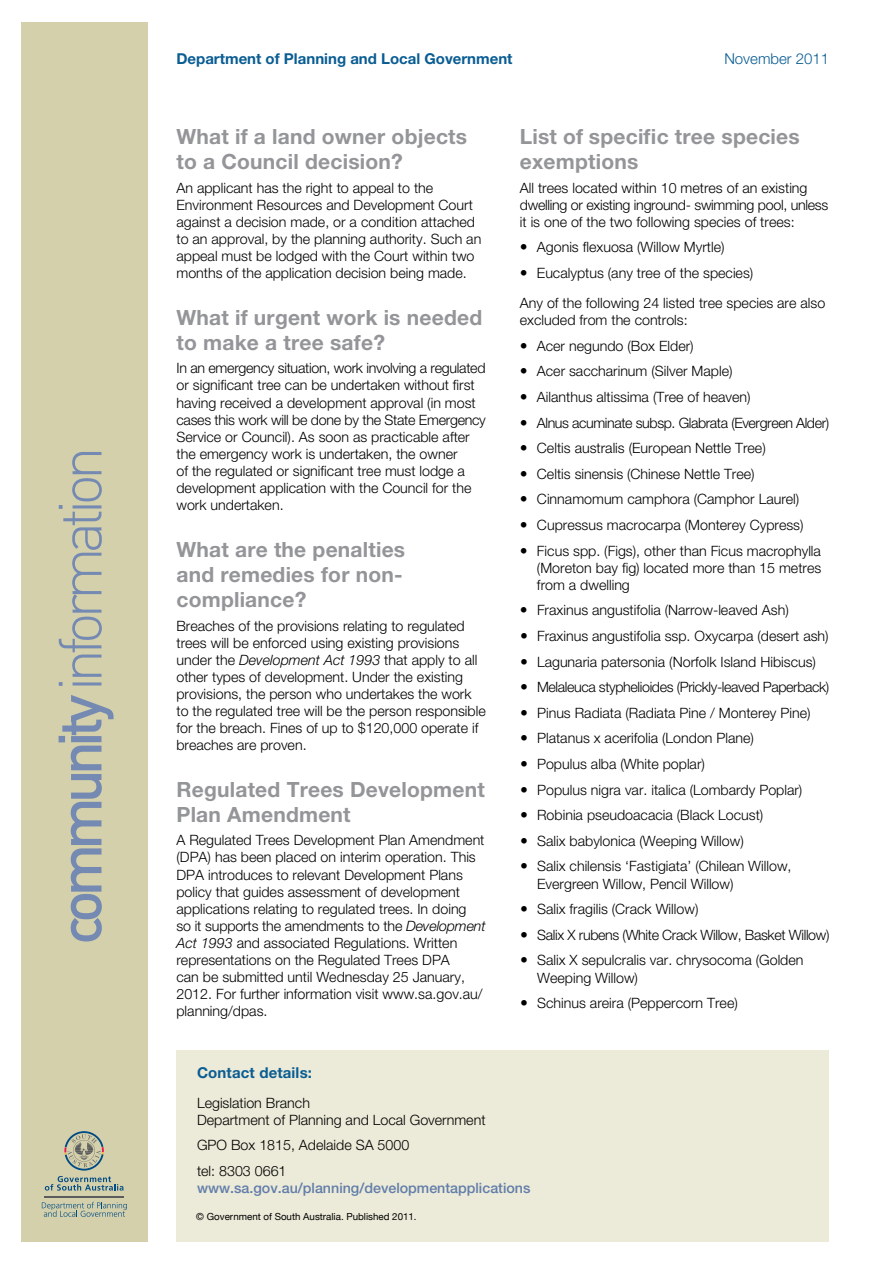
<style>
.page{position:relative;width:893px;height:1263px;background:#fff}
.page>*{position:absolute;margin:0;border:0;box-sizing:border-box;transform-origin:0 0}
.t1{font:300 60px "DIN";letter-spacing:-.1em;color:#758ab3}
.t2{font:700 21px/25.2px "Helvetica Neue";letter-spacing:.01em;color:#939598}
.t3{font:700 15px "Helvetica Neue";color:#0a5d93}
.t4{font:300 15px "Helvetica Neue";color:#0a5d93}
.t5{font:300 14.25px/17.1px "Helvetica Neue";color:#000}
.t6{font:500 14.25px "Helvetica Neue";color:#617daa}
.t7{font:9.75px "Helvetica Neue";color:#000}
.s1{font-weight:500}
.s2{font-style:italic}
</style>
<div class="page">
<div style="left:21px;top:22px;width:126px;height:1220px;background:#d4d0ab"></div>
<svg style="left:45px;top:1176px;width:79px;height:14px"></svg>
<svg style="left:42px;top:1202px;width:85px;height:15px"></svg>
<hr style="left:45px;top:1196px;width:79px;height:1px;background:#5b5c5e">
<svg style="left:64px;top:1131px;width:40px;height:39px"></svg>
<div style="left:176px;top:1050px;width:653px;height:192px;background:#ecead8"></div>
<h1 class="t1" style="left:43px;top:945px;width:500px;rotate:-90deg"><span class="s1">community</span> information</h1>
<p class="t3" style="left:176px;top:49px;width:338px">Department of Planning and Local Government</p>
<p class="t4" style="left:724px;top:49px;width:106px">November 2011</p>
<h2 class="t2" style="left:176px;top:123px;width:292px">What if a land owner objects to a Council decision?</h2>
<p class="t5" style="left:176px;top:179px;width:306px">An applicant has the right to appeal to the Environment Resources and Development Court against a decision made, or a condition attached to an approval, by the planning authority. Such an appeal must be lodged with the Court within two months of the application decision being made.</p>
<h2 class="t2" style="left:176px;top:304px;width:307px">What if urgent work is needed to make a tree safe?</h2>
<p class="t5" style="left:176px;top:359px;width:311px">In an emergency situation, work involving a regulated or significant tree can be undertaken without first having received a development approval (in most cases this work will be done by the State Emergency Service or Council). As soon as practicable after the emergency work is undertaken, the owner<br>of the regulated or significant tree must lodge a development application with the Council for the work undertaken.</p>
<h2 class="t2" style="left:176px;top:536px;width:230px">What are the penalties and remedies for non&shy;compliance?</h2>
<p class="t5" style="left:176px;top:616px;width:311px">Breaches of the provisions relating to regulated trees will be enforced using existing provisions under the <span class="s2">Development Act 1993</span> that apply to all other types of development. Under the existing provisions, the person who undertakes the work to the regulated tree will be the person responsible for the breach. Fines of up to $120,000 operate if breaches are proven.</p>
<h2 class="t2" style="left:176px;top:776px;width:310px">Regulated Trees Development<br>Plan Amendment</h2>
<p class="t5" style="left:176px;top:831px;width:311px">A Regulated Trees Development Plan Amendment (DPA) has been placed on interim operation. This DPA introduces to relevant Development Plans policy that guides assessment of development applications relating to regulated trees. In doing<br>so it supports the amendments to the <span class="s2">Development Act 1993</span> and associated Regulations. Written representations on the Regulated Trees DPA<br>can be submitted until Wednesday 25 January, 2012. For further information visit www.sa.gov.au/ planning/dpas.</p>
<h2 class="t2" style="left:520px;top:123px;width:281px">List of specific tree species exemptions</h2>
<p class="t5" style="left:520px;top:179px;width:310px">All trees located within 10 metres of an existing dwelling or existing inground- swimming pool, unless it is one of the two following species of trees:</p>
<p class="t5" style="left:537px;top:234px;width:218px;line-height:25.7px">Agonis flexuosa (Willow Myrtle)<br>Eucalyptus (any tree of the species)</p>
<p class="t5" style="left:520px;top:294px;width:307px">Any of the following 24 listed tree species are also excluded from the controls:</p>
<p class="t5" style="left:537px;top:332px;width:294px;line-height:25.7px">Acer negundo (Box Elder)<br>Acer saccharinum (Silver Maple)<br>Ailanthus altissima (Tree of heaven)<br>Alnus acuminate subsp. Glabrata (Evergreen Alder)<br>Celtis australis (European Nettle Tree)<br>Celtis sinensis (Chinese Nettle Tree)<br>Cinnamomum camphora (Camphor Laurel)<br>Cupressus macrocarpa (Monterey Cypress)<br>Ficus spp. (Figs), other than Ficus macrophylla</p>
<p class="t5" style="left:537px;top:559px;width:286px">(Moreton bay fig) located more than 15 metres from a dwelling</p>
<p class="t5" style="left:537px;top:597px;width:294px;line-height:25.7px">Fraxinus angustifolia (Narrow-leaved Ash)<br>Fraxinus angustifolia ssp. Oxycarpa (desert ash)<br>Lagunaria patersonia (Norfolk Island Hibiscus)<br>Melaleuca styphelioides (Prickly-leaved Paperback)<br>Pinus Radiata (Radiata Pine / Monterey Pine)<br>Platanus x acerifolia (London Plane)<br>Populus alba (White poplar)<br>Populus nigra var. italica (Lombardy Poplar)<br>Robinia pseudoacacia (Black Locust)<br>Salix babylonica (Weeping Willow)<br>Salix chilensis ‘Fastigiata’ (Chilean Willow,</p>
<p class="t5" style="left:537px;top:870px;width:294px;line-height:25.7px">Evergreen Willow, Pencil Willow)<br>Salix fragilis (Crack Willow)<br>Salix X rubens (White Crack Willow, Basket Willow)<br>Salix X sepulcralis var. chrysocoma (Golden</p>
<p class="t5" style="left:537px;top:964px;width:202px;line-height:25.7px">Weeping Willow)<br>Schinus areira (Peppercorn Tree)</p>
<p class="t3" style="left:197px;top:1063px;width:117px">Contact details:</p>
<p class="t5" style="left:197px;top:1094px;width:290px">Legislation Branch<br>Department of Planning and Local Government</p>
<p class="t5" style="left:197px;top:1132px;width:214px;line-height:25.7px">GPO Box 1815, Adelaide SA 5000 tel: 8303 0661</p>
<p class="t6" style="left:197px;top:1179px;width:335px">www.sa.gov.au/planning/developmentapplications</p>
<p class="t7" style="left:196px;top:1211px;width:222px">© Government of South Australia. Published 2011.</p>
</div>
